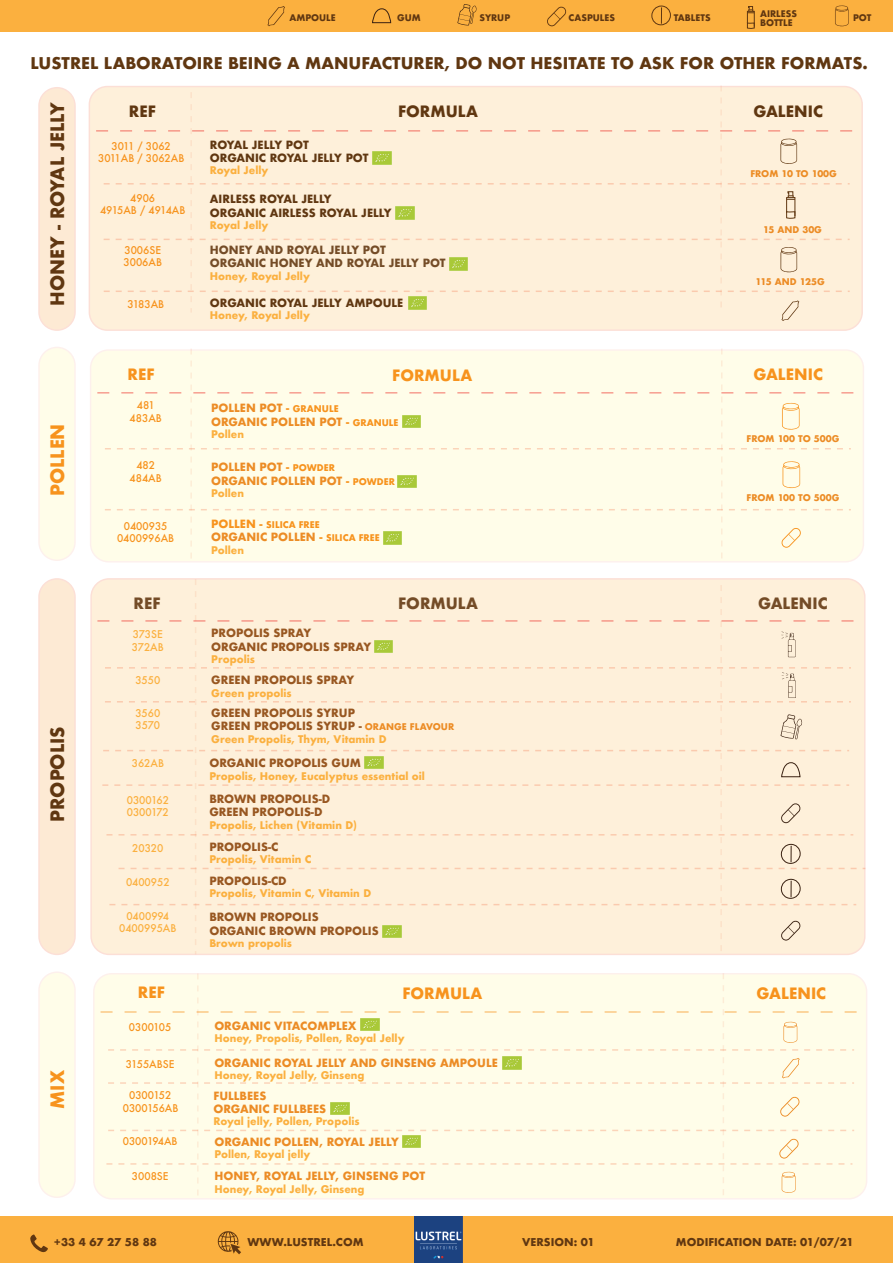
<style>
.page{position:relative;width:893px;height:1263px;background:#fff}
.page>*{position:absolute;margin:0;border:0;box-sizing:border-box;transform-origin:0 0}
.t1{font:700 18px "Futura";color:#603711}
.t2{font:700 18px "Futura";color:#f7931d}
.t3{font:700 15.75px "Futura";color:#603711}
.t4{font:700 15.3px "Futura";color:#f7931d}
.t5{font:700 15.3px "Futura";color:#603711}
.t6{font:700 15.3px "Futura";color:#744c27}
.t7{font:700 11.1px/13.4px "Futura";color:#ec8c25}
.t8{font:700 11.1px/13.4px "Futura";color:#985721}
.t9{font:700 11.1px/13.4px "Futura";color:#603711}
.t10{font:700 11.1px/13.4px "Futura";color:#744c27}
.t11{font:700 10.5px "Futura";color:#603711}
.t12{font:700 10.35px "Futura";color:#fbb03f}
.t13{font:500 10.35px/12.5px "Futura";color:#f7931d;text-align:center}
.t14{font:500 10.35px/12.1px "Futura";color:#fbb03f}
.t15{font:700 9px "Futura";color:#ec8c25}
.t16{font:700 9px "Futura";color:#f7931d}
.t17{font:700 8.85px/8.9px "Futura";color:#603711}
.s1{color:#f7931d}
.s2{font-size:9px;color:#f7931d}
.s3{font-size:11.1px}
.s4{font-size:9px;color:#ec8c25}
</style>
<div class="page">
<div style="left:0;top:0;width:892px;height:31px;background:#fbb03f"></div>
<div style="left:0;top:1216px;width:893px;height:47px;background:#fbb03f"></div>
<img style="left:415px;top:1216px;width:48px;height:47px">
<svg style="left:30px;top:1234px;width:18px;height:18px"></svg>
<svg style="left:218px;top:1231px;width:23px;height:23px"></svg>
<div style="left:651px;top:6px;width:20px;height:19px;border:1px solid #603711;border-radius:50%"></div>
<svg style="left:661px;top:7px;width:1px;height:17px"></svg>
<svg style="left:547px;top:6px;width:20px;height:20px"></svg>
<div style="left:89px;top:87px;width:773px;height:243px;background:#fef0da;border-radius:18px"></div>
<div style="left:39px;top:347px;width:36px;height:213px;background:#fffde9;border-radius:18px"></div>
<div style="left:38px;top:347px;width:38px;height:214px;border:2px solid #f15929;border-radius:18px"></div>
<div style="left:39px;top:579px;width:36px;height:375px;background:#fdead4;border-radius:18px"></div>
<div style="left:38px;top:578px;width:38px;height:377px;border:2px solid #f15929;border-radius:18px"></div>
<div style="left:39px;top:88px;width:36px;height:242px;background:#fdead4;border-radius:18px"></div>
<div style="left:38px;top:87px;width:38px;height:244px;border:2px solid #f15929;border-radius:18px"></div>
<div style="left:39px;top:972px;width:36px;height:225px;background:#fffde9;border-radius:18px"></div>
<div style="left:38px;top:971px;width:38px;height:227px;border:2px solid #f15929;border-radius:18px"></div>
<div style="left:97px;top:348px;width:758px;height:212px;background:#fffde9"></div>
<div style="left:97px;top:579px;width:768px;height:375px;background:#fef0da"></div>
<img style="left:365px;top:756px;width:19px;height:13px">
<img style="left:374px;top:640px;width:19px;height:13px">
<img style="left:383px;top:532px;width:19px;height:12px">
<svg style="left:747px;top:6px;width:8px;height:23px"></svg>
<svg style="left:835px;top:5px;width:14px;height:22px"></svg>
<svg style="left:457px;top:4px;width:19px;height:21px"></svg>
<svg style="left:372px;top:8px;width:19px;height:15px"></svg>
<svg style="left:267px;top:6px;width:18px;height:20px"></svg>
<img style="left:398px;top:475px;width:18px;height:13px">
<img style="left:402px;top:415px;width:19px;height:13px">
<div style="left:101px;top:973px;width:757px;height:226px;background:#fffde9"></div>
<svg style="left:96px;top:85px;width:758px;height:236px"></svg>
<p class="t17" style="left:760px;top:9px;width:38px">AIRLESS<br>BOTTLE</p>
<p class="t17" style="left:289px;top:13px;width:48px">AMPOULE</p>
<p class="t17" style="left:397px;top:13px;width:25px">GUM</p>
<p class="t17" style="left:479px;top:13px;width:32px">SYRUP</p>
<p class="t17" style="left:853px;top:13px;width:20px">POT</p>
<p class="t17" style="left:569px;top:13px;width:48px">CASPULES</p>
<p class="t17" style="left:674px;top:13px;width:38px">TABLETS</p>
<h2 class="t3" style="left:30px;top:51px;width:839px">LUSTREL LABORATOIRE BEING A MANUFACTURER, DO NOT HESITATE TO ASK FOR OTHER FORMATS.</h2>
<h1 class="t1" style="left:44px;top:306px;width:206px;rotate:-90deg">HONEY - ROYAL JELLY</h1>
<h1 class="t2" style="left:44px;top:496px;width:74px;rotate:-90deg">POLLEN</h1>
<h1 class="t1" style="left:44px;top:822px;width:97px;rotate:-90deg">PROPOLIS</h1>
<h1 class="t2" style="left:44px;top:1109px;width:40px;rotate:-90deg">MIX</h1>
<h3 class="t5" style="left:129px;top:100px;width:29px">REF</h3>
<h3 class="t5" style="left:398px;top:101px;width:82px">FORMULA</h3>
<p class="t9" style="left:210px;top:138px;width:160px">ROYAL JELLY POT<br>ORGANIC ROYAL JELLY POT</p>
<p class="t12" style="left:210px;top:163px;width:60px">Royal Jelly</p>
<p class="t9" style="left:210px;top:193px;width:183px">AIRLESS ROYAL JELLY<br>ORGANIC AIRLESS ROYAL JELLY</p>
<p class="t12" style="left:210px;top:218px;width:60px">Royal Jelly</p>
<p class="t13" style="left:98px;top:140px;width:88px">3011 / 3062<br>3011AB / 3062AB</p>
<p class="t13" style="left:130px;top:191px;width:27px">4906</p>
<p class="t13" style="left:100px;top:204px;width:87px">4915AB / 4914AB</p>
<p class="t13" style="left:124px;top:243px;width:38px">3006SE</p>
<p class="t13" style="left:124px;top:256px;width:40px">3006AB</p>
<p class="t13" style="left:127px;top:298px;width:38px">3183AB</p>
<p class="t10" style="left:210px;top:243px;width:237px">HONEY AND ROYAL JELLY POT<br>ORGANIC HONEY AND ROYAL JELLY POT</p>
<p class="t12" style="left:210px;top:268px;width:102px">Honey, Royal Jelly</p>
<p class="t9" style="left:210px;top:296px;width:195px">ORGANIC ROYAL JELLY AMPOULE</p>
<p class="t12" style="left:210px;top:308px;width:102px">Honey, Royal Jelly</p>
<h3 class="t4" style="left:128px;top:363px;width:29px">REF</h3>
<h3 class="t4" style="left:392px;top:364px;width:82px">FORMULA</h3>
<p class="t13" style="left:137px;top:399px;width:19px">481</p>
<p class="t7" style="left:211px;top:401px;width:189px">POLLEN POT <span class="s1">-</span> <span class="s2">GRANULE<br></span>ORGANIC POLLEN POT <span class="s1">-</span> <span class="s2">GRANULE</span></p>
<p class="t12" style="left:211px;top:427px;width:34px">Pollen</p>
<p class="t7" style="left:211px;top:460px;width:185px">POLLEN POT <span class="s1">-</span> <span class="s2">POWDER<br></span>ORGANIC POLLEN POT <span class="s1">-</span> <span class="s2">POWDER</span></p>
<p class="t12" style="left:211px;top:486px;width:34px">Pollen</p>
<p class="t13" style="left:130px;top:412px;width:34px">483AB</p>
<p class="t13" style="left:136px;top:458px;width:20px">482</p>
<p class="t13" style="left:130px;top:472px;width:34px">484AB</p>
<p class="t13" style="left:124px;top:519px;width:45px">0400935</p>
<p class="t13" style="left:117px;top:532px;width:59px">0400996AB</p>
<p class="t16" style="left:211px;top:518px;width:110px"><span class="s3">POLLEN -</span> SILICA FREE</p>
<p class="t7" style="left:211px;top:530px;width:170px">ORGANIC POLLEN <span class="s1">-</span> <span class="s2">SILICA FREE</span></p>
<p class="t12" style="left:211px;top:542px;width:34px">Pollen</p>
<h3 class="t6" style="left:134px;top:592px;width:29px">REF</h3>
<h3 class="t6" style="left:398px;top:592px;width:82px">FORMULA</h3>
<p class="t14" style="left:133px;top:628px;width:31px">373SE</p>
<p class="t14" style="left:135px;top:674px;width:27px">3550</p>
<p class="t14" style="left:136px;top:719px;width:26px">3570</p>
<p class="t14" style="left:132px;top:640px;width:33px">372AB</p>
<p class="t14" style="left:135px;top:707px;width:27px">3560</p>
<p class="t14" style="left:132px;top:757px;width:34px">362AB</p>
<p class="t14" style="left:127px;top:793px;width:44px">0300162<br>0300172</p>
<p class="t14" style="left:132px;top:842px;width:33px">20320</p>
<p class="t14" style="left:126px;top:876px;width:45px">0400952</p>
<p class="t14" style="left:119px;top:910px;width:59px;text-align:center">0400994<br>0400995AB</p>
<p class="t8" style="left:211px;top:626px;width:161px">PROPOLIS SPRAY<br>ORGANIC PROPOLIS SPRAY</p>
<p class="t12" style="left:211px;top:652px;width:45px">Propolis</p>
<p class="t8" style="left:211px;top:674px;width:144px">GREEN PROPOLIS SPRAY</p>
<p class="t12" style="left:211px;top:685px;width:82px">Green propolis</p>
<p class="t8" style="left:211px;top:706px;width:245px">GREEN PROPOLIS SYRUP<br>GREEN PROPOLIS SYRUP - <span class="s4">ORANGE FLAVOUR</span></p>
<p class="t12" style="left:211px;top:731px;width:177px">Green Propolis, Thym, Vitamin D</p>
<p class="t8" style="left:209px;top:756px;width:153px">ORGANIC PROPOLIS GUM</p>
<p class="t12" style="left:209px;top:768px;width:217px">Propolis, Honey, Eucalyptus essential oil</p>
<p class="t8" style="left:209px;top:792px;width:122px">BROWN PROPOLIS-D<br>GREEN PROPOLIS-D</p>
<p class="t12" style="left:209px;top:817px;width:149px">Propolis, Lichen (Vitamin D)</p>
<p class="t8" style="left:209px;top:840px;width:70px">PROPOLIS-C</p>
<p class="t12" style="left:209px;top:852px;width:104px">Propolis, Vitamin C</p>
<p class="t8" style="left:209px;top:874px;width:79px">PROPOLIS-CD</p>
<p class="t12" style="left:209px;top:886px;width:163px">Propolis, Vitamin C, Vitamin D</p>
<p class="t8" style="left:209px;top:910px;width:171px">BROWN PROPOLIS<br>ORGANIC BROWN PROPOLIS</p>
<p class="t12" style="left:209px;top:935px;width:84px">Brown propolis</p>
<h3 class="t4" style="left:138px;top:981px;width:29px">REF</h3>
<h3 class="t4" style="left:402px;top:982px;width:82px">FORMULA</h3>
<p class="t7" style="left:214px;top:1019px;width:144px">ORGANIC VITACOMPLEX</p>
<p class="t12" style="left:214px;top:1031px;width:192px">Honey, Propolis, Pollen, Royal Jelly</p>
<p class="t7" style="left:214px;top:1056px;width:285px">ORGANIC ROYAL JELLY AND GINSENG AMPOULE</p>
<p class="t12" style="left:214px;top:1067px;width:152px">Honey, Royal Jelly, Ginseng</p>
<p class="t13" style="left:129px;top:1020px;width:44px">0300105</p>
<p class="t13" style="left:126px;top:1058px;width:50px">3155ABSE</p>
<p class="t13" style="left:129px;top:1089px;width:44px">0300152</p>
<p class="t13" style="left:123px;top:1135px;width:56px">0300194AB</p>
<p class="t13" style="left:123px;top:1101px;width:57px">0300156AB</p>
<p class="t13" style="left:132px;top:1170px;width:38px">3008SE</p>
<p class="t7" style="left:213px;top:1089px;width:114px">FULLBEES<br>ORGANIC FULLBEES</p>
<p class="t12" style="left:213px;top:1114px;width:148px">Royal jelly, Pollen, Propolis</p>
<p class="t7" style="left:214px;top:1135px;width:186px">ORGANIC POLLEN, ROYAL JELLY</p>
<p class="t12" style="left:214px;top:1146px;width:98px">Pollen, Royal jelly</p>
<p class="t7" style="left:214px;top:1169px;width:212px">HONEY, ROYAL JELLY, GINSENG POT</p>
<p class="t12" style="left:214px;top:1181px;width:152px">Honey, Royal Jelly, Ginseng</p>
<h3 class="t5" style="left:753px;top:100px;width:71px">GALENIC</h3>
<p class="t15" style="left:750px;top:167px;width:88px">FROM 10 TO 100G</p>
<p class="t15" style="left:763px;top:223px;width:60px">15 AND 30G</p>
<p class="t15" style="left:756px;top:275px;width:71px">115 AND 125G</p>
<h3 class="t4" style="left:753px;top:364px;width:71px">GALENIC</h3>
<p class="t15" style="left:747px;top:432px;width:94px">FROM 100 TO 500G</p>
<p class="t15" style="left:747px;top:491px;width:94px">FROM 100 TO 500G</p>
<h3 class="t6" style="left:758px;top:592px;width:71px">GALENIC</h3>
<h3 class="t4" style="left:757px;top:982px;width:71px">GALENIC</h3>
<p class="t11" style="left:54px;top:1235px;width:105px">+33 4 67 27 58 88</p>
<p class="t11" style="left:248px;top:1235px;width:118px">WWW.LUSTREL.COM</p>
<p class="t11" style="left:522px;top:1235px;width:74px">VERSION: 01</p>
<p class="t11" style="left:676px;top:1235px;width:179px">MODIFICATION DATE: 01/07/21</p>
</div>
